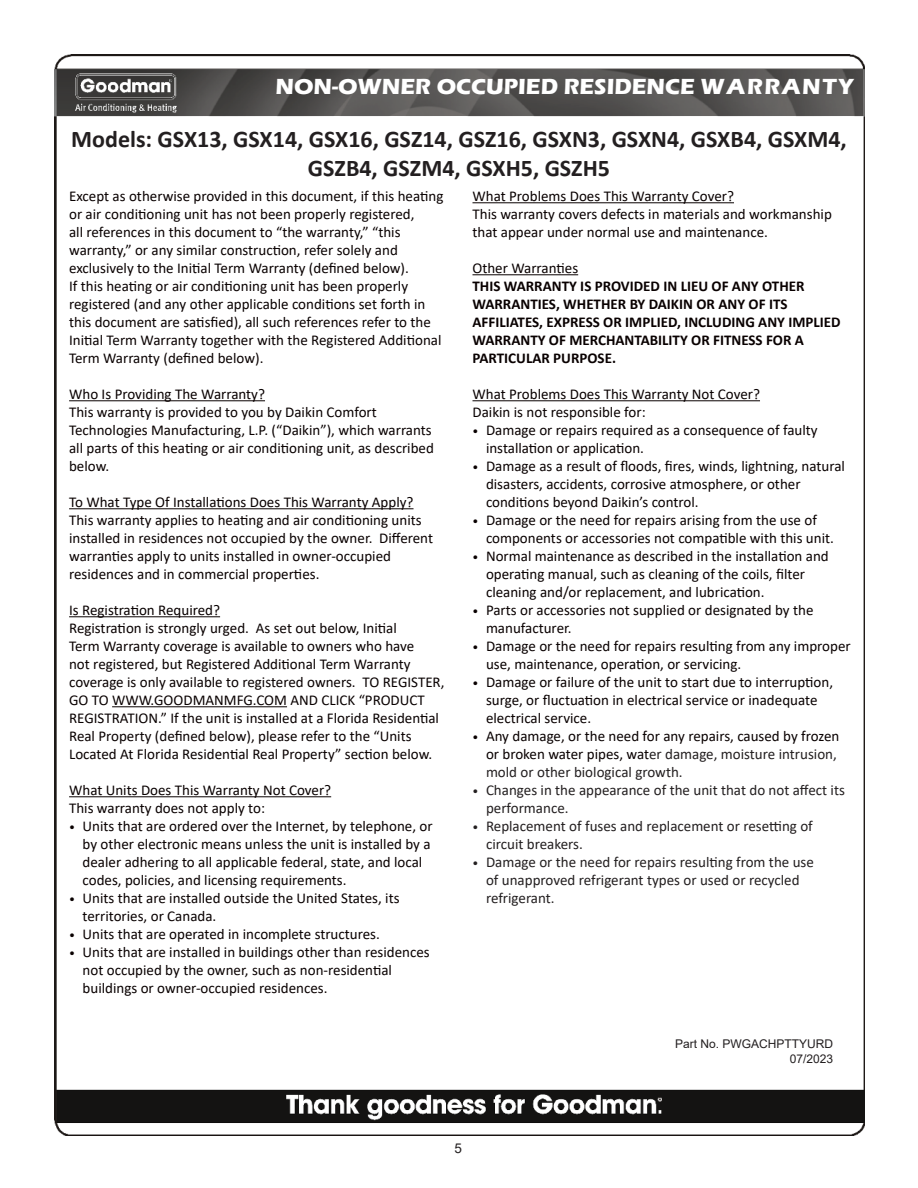
<style>
.page{position:relative;width:918px;height:1188px;background:#fff}
.page>*{position:absolute;margin:0;border:0;box-sizing:border-box;transform-origin:0 0}
.t1{font:700 24px/28.8px "Calibri";color:#231f20;text-align:center}
.t2{font:700 22.5px "Eras ITC";color:#fff}
.t3{font:15px/18px "Calibri";color:#090000}
.t4{font:15px/18px "Calibri";color:#231f20}
.t5{font:700 15px/18px "Calibri";color:#090000}
.t6{font:13.5px "Arial";color:#231f20}
.t7{font:12px/14.4px "Arial";color:#231f20;text-align:right}
.s1{font-size:12px}
.s2{color:#231f20}
</style>
<div class="page">
<img style="left:55px;top:54px;width:810px;height:1081px">
<hr style="left:69px;top:400px;width:196px;height:1px;background:#090000">
<hr style="left:69px;top:508px;width:345px;height:1px;background:#090000">
<hr style="left:69px;top:616px;width:151px;height:1px;background:#090000">
<hr style="left:112px;top:706px;width:175px;height:1px;background:#090000">
<hr style="left:69px;top:796px;width:262px;height:1px;background:#090000">
<hr style="left:473px;top:202px;width:261px;height:1px;background:#090000">
<hr style="left:473px;top:274px;width:105px;height:1px;background:#090000">
<hr style="left:473px;top:400px;width:287px;height:1px;background:#090000">
<h2 class="t2" style="left:276px;top:73px;width:579px">NON-OWNER OCCUPIED RESIDENCE WARRANTY</h2>
<h1 class="t1" style="left:71px;top:126px;width:777px">Models: GSX13, GSX14, GSX16, GSZ14, GSZ16, GSXN3, GSXN4, GSXB4, GSXM4,<br>GSZB4, GSZM4, GSXH5, GSZH5</h1>
<p class="t3" style="left:69px;top:187px;width:376px">Except as otherwise provided in this document, if this heating or air conditioning unit has not been properly registered,<br>all references in this document to “the warranty,” “this warranty,” or any similar construction, refer solely and exclusively to the Initial Term Warranty (defined below).<br>If this heating or air conditioning unit has been properly registered (and any other applicable conditions set forth in this document are satisfied), all such references refer to the Initial Term Warranty together with the Registered Additional Term Warranty (defined below).</p>
<p class="t3" style="left:69px;top:385px;width:366px">Who Is Providing The Warranty?<br>This warranty is provided to you by Daikin Comfort Technologies Manufacturing, L.P. (“Daikin”), which warrants all parts of this heating or air conditioning unit, as described below.</p>
<p class="t3" style="left:69px;top:493px;width:365px">To What Type Of Installations Does This Warranty Apply?<br>This warranty applies to heating and air conditioning units installed in residences not occupied by the owner. Different warranties apply to units installed in owner-occupied residences and in commercial properties.</p>
<p class="t3" style="left:69px;top:601px;width:377px">Is Registration Required?<br>Registration is strongly urged. As set out below, Initial<br>Term Warranty coverage is available to owners who have<br>not registered, but Registered Additional Term Warranty coverage is only available to registered owners. TO REGISTER, GO TO WWW.GOODMANMFG.COM AND CLICK “PRODUCT REGISTRATION.” If the unit is installed at a Florida Residential Real Property (defined below), please refer to the “Units Located At Florida Residential Real Property” section below.</p>
<p class="t3" style="left:69px;top:781px;width:264px">What Units Does This Warranty Not Cover?<br>This warranty does not apply to:</p>
<p class="t3" style="left:83px;top:817px;width:352px;text-indent:-14px"><span class="s1">•</span> Units that are ordered over the Internet, by telephone, or by other electronic means unless the unit is installed by a dealer adhering to all applicable federal, state, and local codes, policies, and licensing requirements.</p>
<p class="t3" style="left:83px;top:889px;width:318px;text-indent:-14px"><span class="s1">•</span> Units that are installed outside the United States, its territories, or Canada.</p>
<p class="t3" style="left:69px;top:925px;width:312px"><span class="s1">•</span> Units that are operated in incomplete structures.</p>
<p class="t3" style="left:83px;top:943px;width:349px;text-indent:-14px"><span class="s1">•</span> Units that are installed in buildings other than residences not occupied by the owner, such as non-residential buildings or owner-occupied residences.</p>
<p class="t3" style="left:472px;top:187px;width:361px">What Problems Does This Warranty Cover?<br>This warranty covers defects in materials and workmanship that appear under normal use and maintenance.</p>
<p class="t3" style="left:472px;top:259px;width:107px">Other Warranties</p>
<p class="t5" style="left:472px;top:278px;width:370px">THIS WARRANTY IS PROVIDED IN LIEU OF ANY OTHER WARRANTIES, WHETHER BY DAIKIN OR ANY OF ITS AFFILIATES, EXPRESS OR IMPLIED, INCLUDING ANY IMPLIED WARRANTY OF MERCHANTABILITY OR FITNESS FOR A PARTICULAR PURPOSE.</p>
<p class="t3" style="left:472px;top:385px;width:289px">What Problems Does This Warranty Not Cover?<br>Daikin is not responsible for:</p>
<p class="t3" style="left:486px;top:421px;width:333px;text-indent:-14px"><span class="s1">•</span> Damage or repairs required as a consequence of faulty installation or application.</p>
<p class="t3" style="left:486px;top:457px;width:361px;text-indent:-14px"><span class="s1">•</span> Damage as a result of floods, fires, winds, lightning, natural disasters, accidents, corrosive atmosphere, or other conditions beyond Daikin’s control.</p>
<p class="t3" style="left:486px;top:511px;width:349px;text-indent:-14px"><span class="s1">•</span> Damage or the need for repairs arising from the use of components or accessories not compatible with this unit.</p>
<p class="t3" style="left:486px;top:547px;width:344px;text-indent:-14px"><span class="s1">•</span> Normal maintenance as described in the installation and operating manual, such as cleaning of the coils, filter cleaning and/or replacement, and lubrication.</p>
<p class="t3" style="left:486px;top:601px;width:329px;text-indent:-14px"><span class="s1">•</span> Parts or accessories not supplied or designated by the manufacturer.</p>
<p class="t3" style="left:486px;top:637px;width:366px;text-indent:-14px"><span class="s1">•</span> Damage or the need for repairs resulting from any improper use, maintenance, operation, or servicing.</p>
<p class="t3" style="left:486px;top:673px;width:349px;text-indent:-14px"><span class="s1">•</span> Damage or failure of the unit to start due to interruption, surge, or fluctuation in electrical service or inadequate electrical service.</p>
<p class="t3" style="left:486px;top:727px;width:355px;text-indent:-14px"><span class="s1">•</span> Any damage, or the need for any repairs, caused by frozen or broken water pipes, wat<span class="s2">er damage, moisture intrusion, mold or other biological growth.</span></p>
<p class="t4" style="left:486px;top:781px;width:360px;text-indent:-14px"><span class="s1">•</span> Changes in the appearance of the unit that do not affect its performance.</p>
<p class="t4" style="left:486px;top:817px;width:328px;text-indent:-14px"><span class="s1">•</span> Replacement of fuses and replacement or resetting of circuit breakers.</p>
<p class="t4" style="left:486px;top:853px;width:329px;text-indent:-14px"><span class="s1">•</span> Damage or the need for repairs resulting from the use of unapproved refrigerant types or used or recycled refrigerant.</p>
<p class="t7" style="left:675px;top:1037px;width:160px">Part No. PWGACHPTTYURD<br>07/2023</p>
<p class="t6" style="left:455px;top:1140px;width:9px">5</p>
</div>
